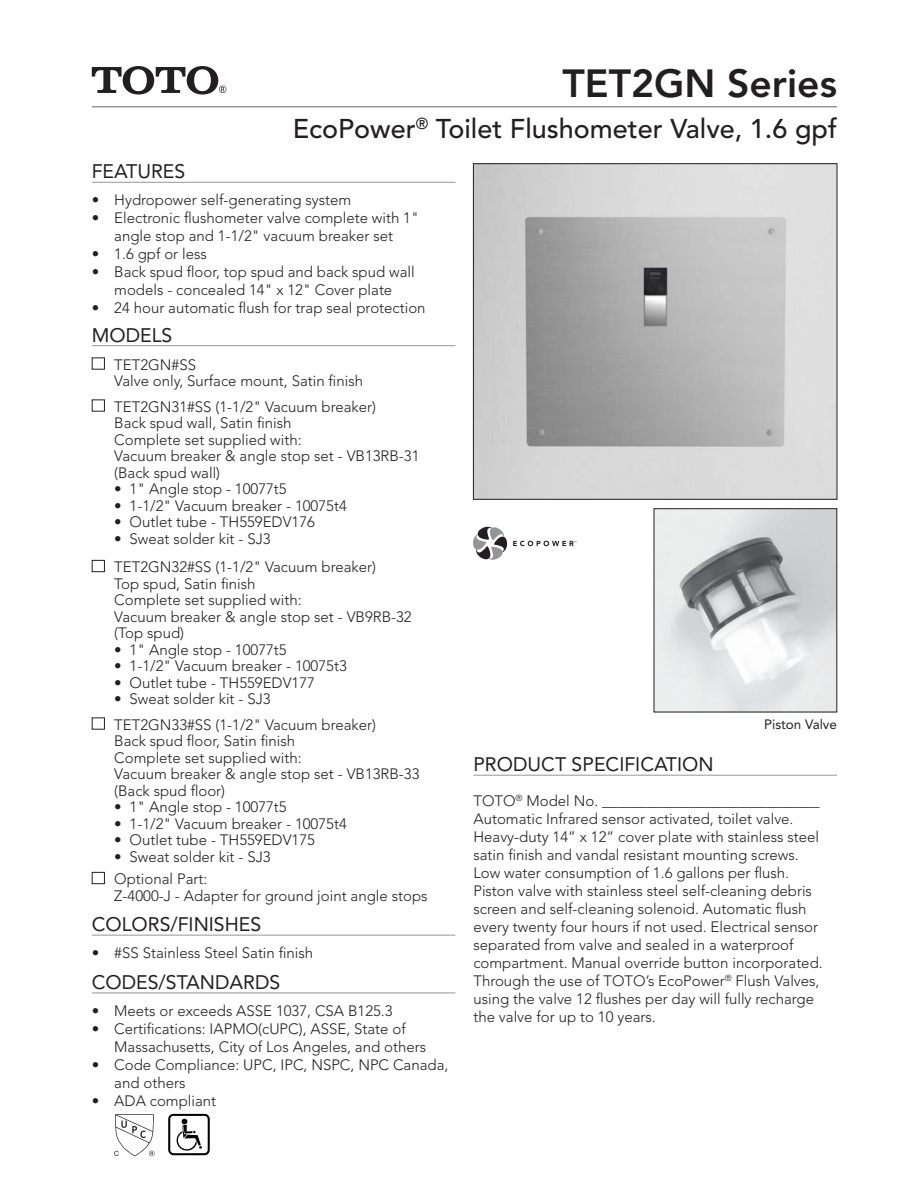
<style>
.page{position:relative;width:918px;height:1188px;background:#fff}
.page>*{position:absolute;margin:0;border:0;box-sizing:border-box;transform-origin:0 0}
.t1{font:800 39px "Avenir";color:#231f20}
.t2{font:500 27px "Avenir";color:#231f20}
.t3{font:19.5px "Avenir";color:#231f20}
.t4{font:300 15px/18px "Avenir";color:#231f20}
.t5{font:13.5px "Avenir";color:#231f20}
.s1{color:#fff}
</style>
<div class="page">
<hr style="left:92px;top:106px;width:745px;height:1px;background:#939598">
<hr style="left:92px;top:182px;width:363px;height:1px;background:#939598">
<svg style="left:92px;top:66px;width:134px;height:28px"></svg>
<hr style="left:92px;top:935px;width:363px;height:1px;background:#939598">
<hr style="left:92px;top:345px;width:363px;height:1px;background:#939598">
<hr style="left:92px;top:993px;width:363px;height:1px;background:#939598">
<hr style="left:473px;top:775px;width:364px;height:1px;background:#939598">
<div style="left:92px;top:560px;width:13px;height:12px;border:1px solid #231f20"></div>
<div style="left:92px;top:872px;width:13px;height:12px;border:1px solid #231f20"></div>
<svg style="left:473px;top:527px;width:34px;height:33px"></svg>
<svg style="left:513px;top:541px;width:63px;height:5px"></svg>
<svg style="left:114px;top:1114px;width:41px;height:42px"></svg>
<div style="left:168px;top:1114px;width:42px;height:41px;border:2px solid #000;border-radius:4px"></div>
<svg style="left:177px;top:1119px;width:25px;height:32px"></svg>
<img style="left:656px;top:510px;width:179px;height:200px">
<div style="left:654px;top:508px;width:183px;height:204px;border:1px solid #231f20"></div>
<img style="left:475px;top:166px;width:360px;height:332px">
<div style="left:473px;top:164px;width:364px;height:336px;border:1px solid #231f20"></div>
<h1 class="t1" style="left:563px;top:67px;width:276px">TET2GN Series</h1>
<h2 class="t2" style="left:293px;top:117px;width:546px">EcoPower<sup>®</sup> Toilet Flushometer Valve, 1.6 gpf</h2>
<h3 class="t3" style="left:92px;top:164px;width:95px">FEATURES</h3>
<p class="t4" style="left:92px;top:192px;width:261px">• Hydropower self-generating system</p>
<p class="t4" style="left:92px;top:210px;width:329px;text-align:center">• Electronic flushometer valve complete with 1" angle stop and 1-1/2" vacuum breaker set</p>
<p class="t4" style="left:92px;top:246px;width:117px">• 1.6 gpf or less</p>
<p class="t4" style="left:92px;top:264px;width:324px;text-align:center">• Back spud floor, top spud and back spud wall models - concealed 14" x 12" Cover plate</p>
<p class="t4" style="left:92px;top:300px;width:335px">• 24 hour automatic flush for trap seal protection</p>
<h3 class="t3" style="left:92px;top:327px;width:82px">MODELS</h3>
<p class="t4" style="left:114px;top:357px;width:250px;line-height:16.5px">TET2GN#SS<br>Valve only, Surface mount, Satin finish</p>
<p class="t4" style="left:114px;top:399px;width:263px;line-height:16.5px">TET2GN31#SS (1-1/2" Vacuum breaker)<br>Back spud wall, Satin finish</p>
<p class="t4" style="left:114px;top:432px;width:307px;line-height:16.5px;text-indent:-22px"><span class="s1">•</span> Complete set supplied with:<br>Vacuum breaker &amp; angle stop set - VB13RB-31 (Back spud wall)</p>
<p class="t4" style="left:114px;top:481px;width:174px">• 1" Angle stop - 10077t5</p>
<p class="t4" style="left:114px;top:498px;width:234px">• 1-1/2" Vacuum breaker - 10075t4</p>
<p class="t4" style="left:114px;top:514px;width:202px">• Outlet tube - TH559EDV176</p>
<p class="t4" style="left:114px;top:525px;width:263px;line-height:28.5px">• Sweat solder kit - SJ3<br>TET2GN32#SS (1-1/2" Vacuum breaker)</p>
<p class="t4" style="left:114px;top:576px;width:143px">Top spud, Satin finish</p>
<p class="t4" style="left:114px;top:593px;width:299px;line-height:16.5px;text-indent:-22px"><span class="s1">•</span> Complete set supplied with:<br>Vacuum breaker &amp; angle stop set - VB9RB-32 (Top spud)</p>
<p class="t4" style="left:114px;top:642px;width:174px">• 1" Angle stop - 10077t5</p>
<p class="t4" style="left:114px;top:658px;width:234px">• 1-1/2" Vacuum breaker - 10075t3</p>
<p class="t4" style="left:114px;top:675px;width:202px">• Outlet tube - TH559EDV177</p>
<p class="t4" style="left:114px;top:687px;width:263px;line-height:25.5px">• Sweat solder kit - SJ3<br>TET2GN33#SS (1-1/2" Vacuum breaker)</p>
<p class="t4" style="left:114px;top:733px;width:182px">Back spud floor, Satin finish</p>
<p class="t4" style="left:114px;top:750px;width:307px;line-height:16.5px;text-indent:-22px"><span class="s1">•</span> Complete set supplied with:<br>Vacuum breaker &amp; angle stop set - VB13RB-33 (Back spud floor)</p>
<p class="t4" style="left:114px;top:799px;width:174px">• 1" Angle stop - 10077t5</p>
<p class="t4" style="left:114px;top:816px;width:234px">• 1-1/2" Vacuum breaker - 10075t4</p>
<p class="t4" style="left:114px;top:832px;width:202px">• Outlet tube - TH559EDV175</p>
<p class="t4" style="left:114px;top:846px;width:158px;line-height:22.5px">• Sweat solder kit - SJ3<br>Optional Part:</p>
<p class="t4" style="left:114px;top:888px;width:315px">Z-4000-J - Adapter for ground joint angle stops</p>
<h3 class="t3" style="left:92px;top:917px;width:171px">COLORS/FINISHES</h3>
<p class="t4" style="left:92px;top:945px;width:223px">• #SS Stainless Steel Satin finish</p>
<h3 class="t3" style="left:92px;top:974px;width:190px">CODES/STANDARDS</h3>
<p class="t4" style="left:92px;top:1003px;width:302px">• Meets or exceeds ASSE 1037, CSA B125.3</p>
<p class="t4" style="left:114px;top:1021px;width:313px;text-indent:-22px">• Certifications: IAPMO(cUPC), ASSE, State of<br>Massachusetts, City of Los Angeles, and others</p>
<p class="t4" style="left:114px;top:1057px;width:336px;text-indent:-22px">• Code Compliance: UPC, IPC, NSPC, NPC Canada, and others</p>
<p class="t4" style="left:92px;top:1093px;width:126px">• ADA compliant</p>
<h3 class="t3" style="left:473px;top:757px;width:242px">PRODUCT SPECIFICATION</h3>
<p class="t5" style="left:764px;top:719px;width:74px">Piston Valve</p>
<p class="t4" style="left:473px;top:793px;width:351px">TOTO<sup>®</sup> Model No. _____________________________ Automatic Infrared sensor activated, toilet valve.<br>Heavy-duty 14” x 12” cover plate with stainless steel satin finish and vandal resistant mounting screws.<br>Low water consumption of 1.6 gallons per flush.<br>Piston valve with stainless steel self-cleaning debris screen and self-cleaning solenoid. Automatic flush every twenty four hours if not used. Electrical sensor separated from valve and sealed in a waterproof compartment. Manual override button incorporated.<br>Through the use of TOTO’s EcoPower<sup>®</sup> Flush Valves, using the valve 12 flushes per day will fully recharge the valve for up to 10 years.</p>
</div>
